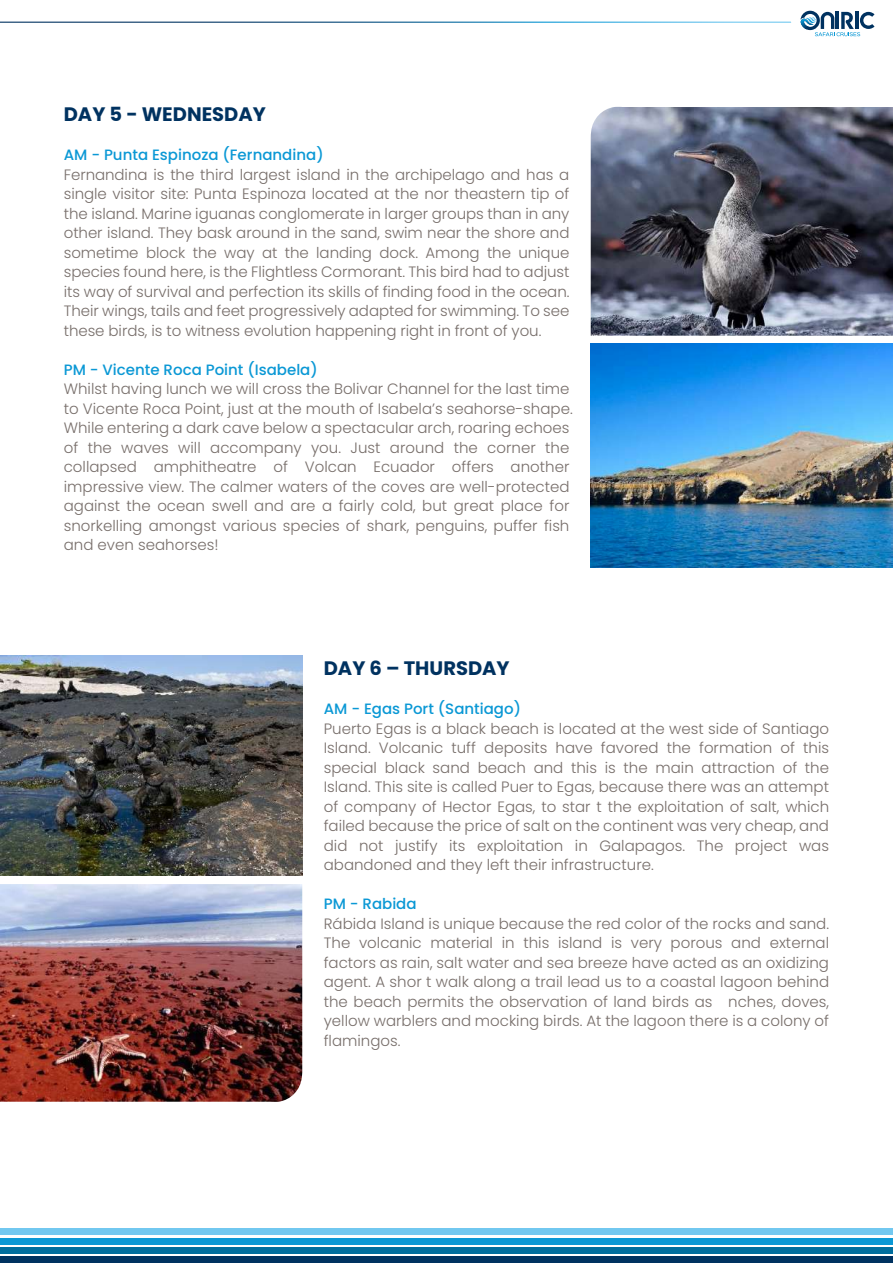
<style>
.page{position:relative;width:893px;height:1263px;background:#fff}
.page>*{position:absolute;margin:0;border:0;box-sizing:border-box;transform-origin:0 0}
.t1{font:700 19.5px "Poppins";color:#003260}
.t2{font:300 15px/19.5px "Poppins";color:#776e6a;text-align:justify}
.t3{font:500 15px "Poppins";color:#0a98d5}
</style>
<div class="page">
<img style="left:591px;top:344px;width:302px;height:223px">
<img style="left:0;top:656px;width:302px;height:219px">
<img style="left:591px;top:107px;width:302px;height:229px">
<img style="left:0;top:884px;width:302px;height:218px">
<div style="left:0;top:1256px;width:893px;height:7px;background:#003260"></div>
<div style="left:0;top:1247px;width:893px;height:6px;background:#006e9e"></div>
<div style="left:0;top:1238px;width:893px;height:6px;background:#0a98d5"></div>
<div style="left:0;top:1228px;width:893px;height:7px;background:#72c8f0"></div>
<svg style="left:800px;top:11px;width:74px;height:25px"></svg>
<h1 class="t1" style="left:64px;top:103px;width:204px">DAY 5 - WEDNESDAY</h1>
<p class="t3" style="left:64px;top:146px;width:261px">AM - Punta Espinoza (Fernandina)</p>
<p class="t2" style="left:64px;top:165px;width:507px">Fernandina is the third largest island in the archipelago and has a single visitor site: Punta Espinoza located at the nor theastern tip of the island. Marine iguanas conglomerate in larger groups than in any other island. They bask around in the sand, swim near the shore and sometime block the way at the landing dock. Among the unique species found here, is the Flightless Cormorant. This bird had to adjust its way of survival and perfection its skills of finding food in the ocean.<br>Their wings, tails and feet progressively adapted for swimming. To see these birds, is to witness evolution happening right in front of you.</p>
<p class="t3" style="left:64px;top:361px;width:256px">PM - Vicente Roca Point (Isabela)</p>
<p class="t2" style="left:64px;top:379px;width:510px;text-align:left">Whilst having lunch we will cross the Bolivar Channel for the last time to Vicente Roca Point, just at the mouth of Isabela’s seahorse-shape.<br>While entering a dark cave below a spectacular arch, roaring echoes of the waves will accompany you. Just around the corner the collapsed amphitheatre of Volcan Ecuador offers another impressive view. The calmer waters of the coves are well-protected against the ocean swell and are a fairly cold, but great place for snorkelling amongst various species of shark, penguins, puffer fish and even seahorses!</p>
<h1 class="t1" style="left:324px;top:657px;width:187px">DAY 6 – THURSDAY</h1>
<p class="t3" style="left:324px;top:700px;width:199px">AM - Egas Port (Santiago)</p>
<p class="t2" style="left:324px;top:719px;width:507px">Puerto Egas is a black beach is located at the west side of Santiago Island. Volcanic tuff deposits have favored the formation of this special black sand beach and this is the main attraction of the Island. This site is called Puer to Egas, because there was an attempt of company of Hector Egas, to star t the exploitation of salt, which failed because the price of salt on the continent was very cheap, and did not justify its exploitation in Galapagos. The project was abandoned and they left their infrastructure.</p>
<p class="t3" style="left:324px;top:895px;width:94px">PM - Rabida</p>
<p class="t2" style="left:324px;top:914px;width:507px">Rábida Island is unique because the red color of the rocks and sand.<br>The volcanic material in this island is very porous and external factors as rain, salt water and sea breeze have acted as an oxidizing agent. A shor t walk along a trail lead us to a coastal lagoon behind the beach permits the observation of land birds as nches, doves, yellow warblers and mocking birds. At the lagoon there is a colony of flamingos.</p>
</div>
